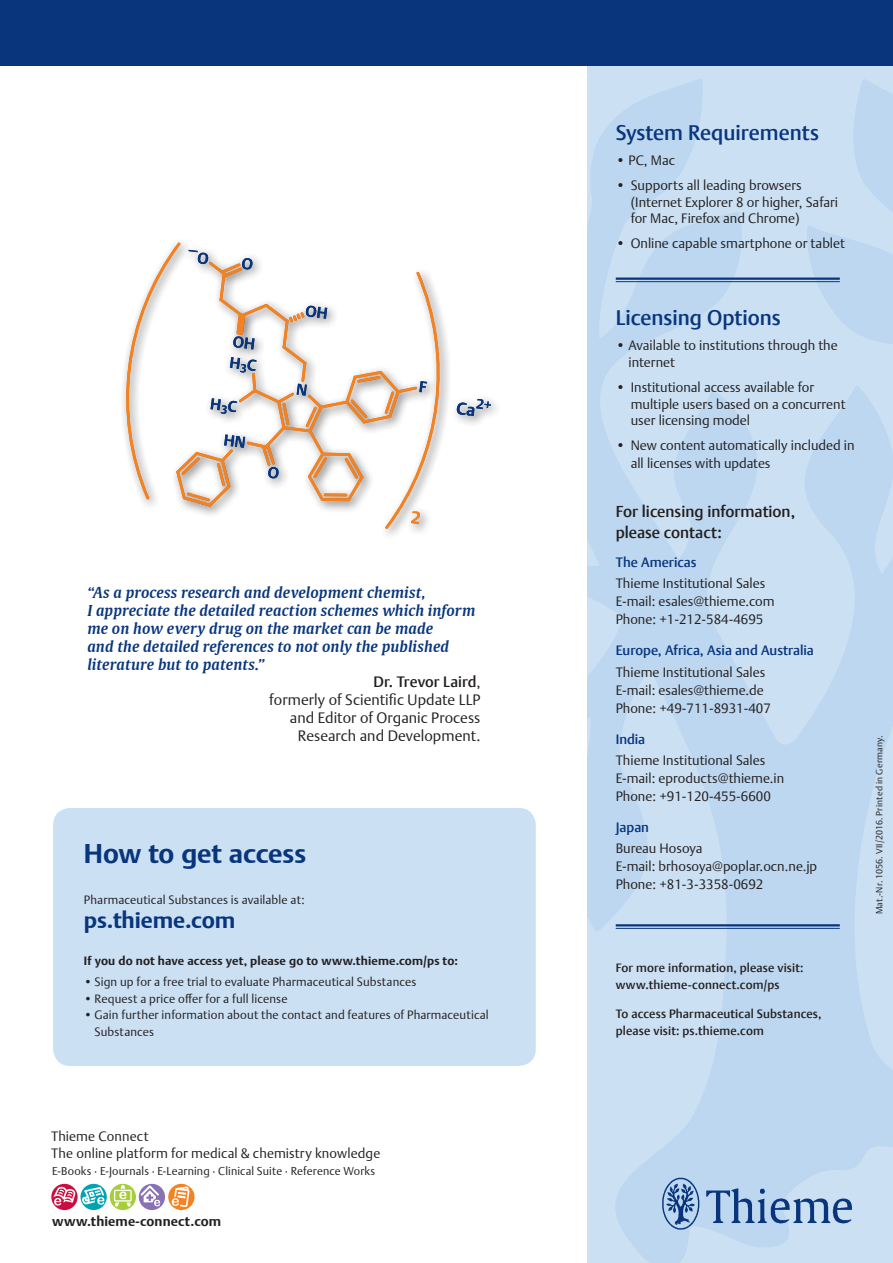
<style>
.page{position:relative;width:893px;height:1263px;background:#fff}
.page>*{position:absolute;margin:0;border:0;box-sizing:border-box;transform-origin:0 0}
.t1{font:700 27px "Thieme Argo 2008";letter-spacing:-.005em;color:#08357c}
.t2{font:700 22.5px "Thieme Argo 2008";letter-spacing:-.005em;color:#08357c}
.t3{font:500 21px "Thieme Argo 2011";color:#08357c}
.t4{font:500 15.75px/21.8px "Thieme Argo 2011";color:#231f20}
.t5{font:italic 600 15px/18px "Thieme Gulliver 2011";letter-spacing:.005em;color:#08357c}
.t6{font:300 15px/18px "Thieme Argo 2011";color:#231f20;text-align:right}
.t7{font:300 13.5px/18px "Thieme Argo 2011";color:#231f20}
.t8{font:300 13.5px "Thieme Argo 2008";letter-spacing:.01em;color:#231f20}
.t9{font:500 13.5px "Thieme Argo 2011";color:#08357c}
.t10{font:700 13.5px "Thieme Argo 2008";letter-spacing:.01em;color:#231f20}
.t11{font:300 12px/16.5px "Thieme Argo 2008";letter-spacing:.01em;color:#231f20}
.t12{font:500 12px/16.5px "Thieme Argo 2011";letter-spacing:.015em;color:#231f20}
.t13{font:700 12px "Thieme Argo 2008";letter-spacing:.015em;color:#231f20}
.t14{font:300 11.25px "Thieme Argo 2008";letter-spacing:.015em;color:#231f20}
.t15{font:300 9px "Thieme Argo 2011";letter-spacing:.02em;color:#231f20}
.s1{font-weight:500}
</style>
<div class="page">
<img style="left:587px;top:66px;width:306px;height:1197px">
<hr style="left:616px;top:277px;width:224px;height:3px;background:#08357c">
<hr style="left:616px;top:281px;width:224px;height:1px;background:#08357c">
<img style="left:655px;top:1174px;width:206px;height:63px">
<div style="left:139px;top:1184px;width:26px;height:26px;background:#8972b3;border-radius:50%"></div>
<svg style="left:141px;top:1185px;width:19px;height:21px"></svg>
<div style="left:110px;top:1184px;width:26px;height:26px;background:#a6ce39;border-radius:50%"></div>
<svg style="left:114px;top:1190px;width:18px;height:11px"></svg>
<svg style="left:115px;top:1185px;width:16px;height:22px"></svg>
<div style="left:168px;top:1184px;width:26px;height:26px;background:#f58220;border-radius:50%"></div>
<svg style="left:172px;top:1186px;width:18px;height:21px"></svg>
<svg style="left:81px;top:1184px;width:26px;height:26px"></svg>
<svg style="left:82px;top:1187px;width:22px;height:18px"></svg>
<svg style="left:51px;top:1184px;width:27px;height:26px"></svg>
<svg style="left:53px;top:1186px;width:23px;height:19px"></svg>
<hr style="left:616px;top:924px;width:224px;height:2px;background:#08357c">
<hr style="left:616px;top:928px;width:224px;height:1px;background:#08357c">
<svg style="left:123px;top:242px;width:368px;height:287px"></svg>
<div style="left:53px;top:808px;width:483px;height:258px;background:#cbe0f3;border-radius:17px"></div>
<div style="left:0;top:0;width:893px;height:66px;background:#08357c"></div>
<p class="t5" style="left:87px;top:582px;width:390px">“As a process research and development chemist,<br>I appreciate the detailed reaction schemes which inform me on how every drug on the market can be made<br>and the detailed references to not only the published literature but to patents.”</p>
<p class="t6" style="left:269px;top:672px;width:213px"><span class="s1">Dr. Trevor Laird</span>,<br>formerly of Scientific Update LLP and Editor of Organic Process<br>Research and Development.</p>
<h1 class="t1" style="left:84px;top:835px;width:224px">How to get access</h1>
<p class="t11" style="left:84px;top:891px;width:222px">Pharmaceutical Substances is available at:</p>
<h2 class="t2" style="left:84px;top:905px;width:153px">ps.thieme.com</h2>
<p class="t13" style="left:84px;top:953px;width:375px">If you do not have access yet, please go to www.thieme.com/ps to:</p>
<p class="t11" style="left:84px;top:973px;width:334px">• Sign up for a free trial to evaluate Pharmaceutical Substances</p>
<p class="t11" style="left:84px;top:990px;width:205px">• Request a price offer for a full license</p>
<p class="t11" style="left:95px;top:1006px;width:396px;text-indent:-11px">• Gain further information about the contact and features of Pharmaceutical<br>Substances</p>
<p class="t8" style="left:51px;top:1127px;width:99px">Thieme Connect</p>
<p class="t8" style="left:51px;top:1144px;width:331px">The online platform for medical &amp; chemistry knowledge</p>
<p class="t14" style="left:52px;top:1163px;width:325px">E-Books · E-Journals · E-Learning · Clinical Suite · Reference Works</p>
<p class="t10" style="left:52px;top:1212px;width:170px">www.thieme-connect.com</p>
<h3 class="t3" style="left:616px;top:118px;width:205px">System Requirements</h3>
<p class="t7" style="left:616px;top:151px;width:61px">• PC, Mac</p>
<p class="t7" style="left:631px;top:177px;width:209px;line-height:16.5px;text-indent:-15px">• Supports all leading browsers (Internet Explorer 8 or higher, Safari for Mac, Firefox and Chrome)</p>
<p class="t7" style="left:616px;top:234px;width:231px">• Online capable smartphone or tablet</p>
<h3 class="t3" style="left:616px;top:304px;width:167px">Licensing Options</h3>
<p class="t7" style="left:628px;top:337px;width:211px;line-height:16.5px;text-indent:-13px">• Available to institutions through the internet</p>
<p class="t7" style="left:631px;top:379px;width:216px;line-height:16.5px;text-indent:-15px">• Institutional access available for multiple users based on a concurrent user licensing model</p>
<p class="t7" style="left:631px;top:436px;width:225px;text-indent:-15px">• New content automatically included in all licenses with updates</p>
<p class="t4" style="left:616px;top:500px;width:181px">For licensing information, please contact:</p>
<p class="t9" style="left:616px;top:553px;width:82px">The Americas</p>
<p class="t7" style="left:616px;top:574px;width:160px">Thieme Institutional Sales<br>E-mail: esales@thieme.com<br>Phone: +1-212-584-4695</p>
<p class="t9" style="left:616px;top:641px;width:200px">Europe, Africa, Asia and Australia</p>
<p class="t7" style="left:616px;top:662px;width:157px">Thieme Institutional Sales<br>E-mail: esales@thieme.de<br>Phone: +49-711-8931-407</p>
<p class="t9" style="left:616px;top:730px;width:31px">India</p>
<p class="t7" style="left:616px;top:751px;width:170px">Thieme Institutional Sales<br>E-mail: eproducts@thieme.in<br>Phone: +91-120-455-6600</p>
<p class="t9" style="left:616px;top:818px;width:35px">Japan</p>
<p class="t7" style="left:616px;top:839px;width:203px">Bureau Hosoya<br>E-mail: brhosoya@poplar.ocn.ne.jp<br>Phone: +81-3-3358-0692</p>
<p class="t12" style="left:616px;top:959px;width:189px">For more information, please visit: www.thieme-connect.com/ps</p>
<p class="t12" style="left:616px;top:1005px;width:207px">To access Pharmaceutical Substances, please visit: ps.thieme.com</p>
<p class="t15" style="left:873px;top:914px;width:180px;rotate:-90deg">Mat.-Nr. 1056. VII/2016. Printed in Germany.</p>
</div>
